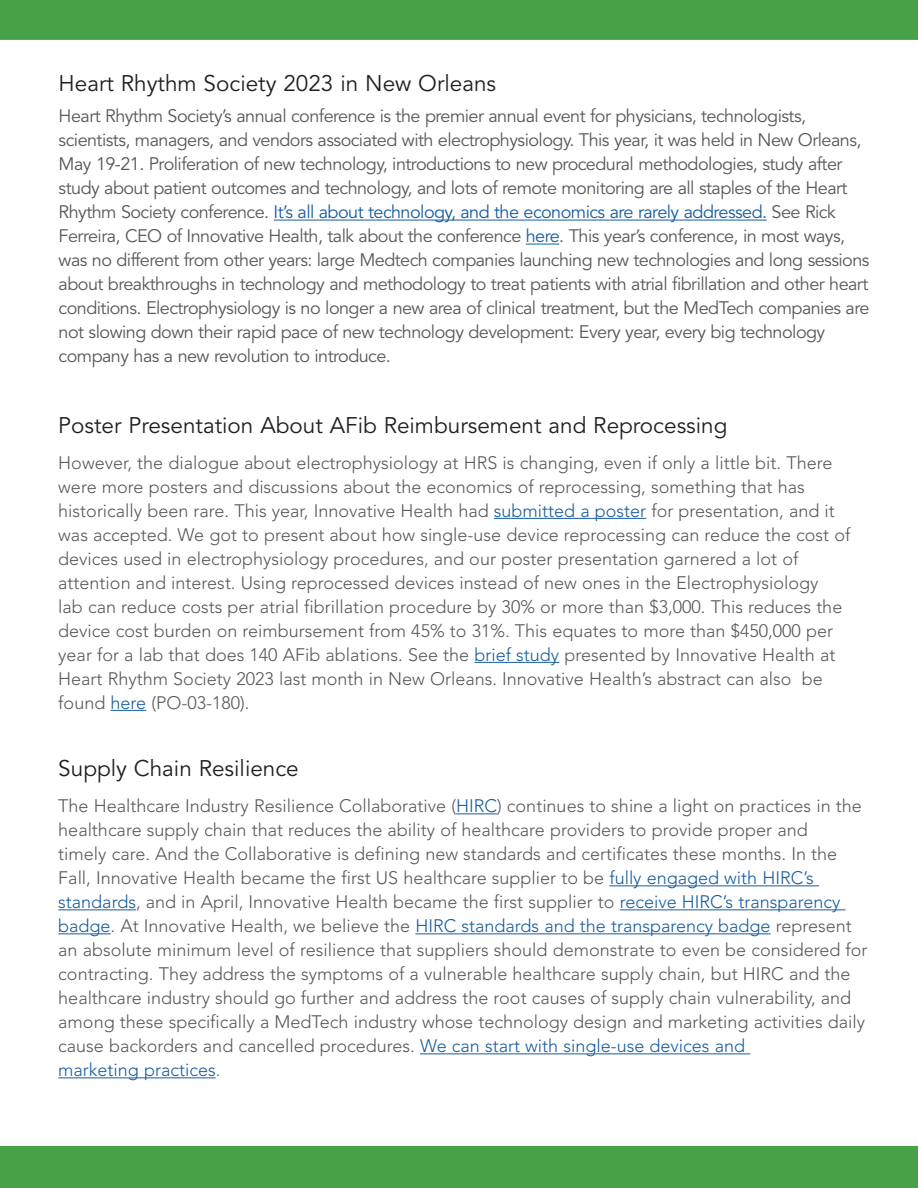
<style>
.page{position:relative;width:918px;height:1188px;background:#fff}
.page>*{position:absolute;margin:0;border:0;box-sizing:border-box;transform-origin:0 0}
.Chart_Head{font:22.5px "Avenir LT Std";color:#231f20}
.Chart_Head-2{font:300 18px/24px "Avenir LT Std";color:#57585a}
.Chart_Head-3{font:18px/24px "Avenir LT Std";letter-spacing:-.03em;color:#57585a}
.s1{color:#175d9e}
</style>
<div class="page">
<div style="left:0;top:0;width:918px;height:40px;background:#47a146"></div>
<div style="left:0;top:1146px;width:918px;height:42px;background:#47a146"></div>
<hr style="left:274px;top:220px;width:493px;height:1px;background:#175d9e">
<hr style="left:526px;top:244px;width:33px;height:1px;background:#175d9e">
<hr style="left:494px;top:518px;width:152px;height:1px;background:#175d9e">
<hr style="left:474px;top:662px;width:85px;height:1px;background:#175d9e">
<hr style="left:111px;top:710px;width:35px;height:1px;background:#175d9e">
<hr style="left:456px;top:813px;width:41px;height:1px;background:#175d9e">
<hr style="left:609px;top:885px;width:210px;height:1px;background:#175d9e">
<hr style="left:58px;top:909px;width:78px;height:1px;background:#175d9e">
<hr style="left:620px;top:909px;width:226px;height:1px;background:#175d9e">
<hr style="left:58px;top:933px;width:53px;height:1px;background:#175d9e">
<hr style="left:415px;top:933px;width:356px;height:1px;background:#175d9e">
<hr style="left:420px;top:1053px;width:330px;height:1px;background:#175d9e">
<hr style="left:58px;top:1077px;width:158px;height:1px;background:#175d9e">
<p class="Chart_Head" style="left:59px;top:70px;width:439px">Heart Rhythm Society 2023 in New Orleans</p>
<p class="Chart_Head-3" style="left:59px;top:105px;width:812px">Heart Rhythm Society’s annual conference is the premier annual event for physicians, technologists, scientists, managers, and vendors associated with electrophysiology. This year, it was held in New Orleans, May 19-21. Proliferation of new technology, introductions to new procedural methodologies, study after study about patient outcomes and technology, and lots of remote monitoring are all staples of the Heart Rhythm Society conference. <span class="s1">It’s all about technology, and the economics are rarely addressed.</span> See Rick Ferreira, CEO of Innovative Health, talk about the conference <span class="s1">here</span>. This year’s conference, in most ways, was no different from other years: large Medtech companies launching new technologies and long sessions about breakthroughs in technology and methodology to treat patients with atrial fibrillation and other heart conditions. Electrophysiology is no longer a new area of clinical treatment, but the MedTech companies are not slowing down their rapid pace of new technology development: Every year, every big technology company has a new revolution to introduce.</p>
<p class="Chart_Head" style="left:58px;top:412px;width:671px">Poster Presentation About AFib Reimbursement and Reprocessing</p>
<p class="Chart_Head-2" style="left:58px;top:450px;width:794px">However, the dialogue about electrophysiology at HRS is changing, even if only a little bit. There were more posters and discussions about the economics of reprocessing, something that has historically been rare. This year, Innovative Health had <span class="s1">submitted a poster</span> for presentation, and it was accepted. We got to present about how single-use device reprocessing can reduce the cost of devices used in electrophysiology procedures, and our poster presentation garnered a lot of attention and interest. Using reprocessed devices instead of new ones in the Electrophysiology<br>lab can reduce costs per atrial fibrillation procedure by 30% or more than $3,000. This reduces the device cost burden on reimbursement from 45% to 31%. This equates to more than $450,000 per year for a lab that does 140 AFib ablations. See the <span class="s1">brief study</span> presented by Innovative Health at Heart Rhythm Society 2023 last month in New Orleans. Innovative Health’s abstract can also be found <span class="s1">here</span> (PO-03-180).</p>
<p class="Chart_Head" style="left:58px;top:756px;width:242px">Supply Chain Resilience</p>
<p class="Chart_Head-2" style="left:58px;top:794px;width:811px">The Healthcare Industry Resilience Collaborative (<span class="s1">HIRC</span>) continues to shine a light on practices in the healthcare supply chain that reduces the ability of healthcare providers to provide proper and<br>timely care. And the Collaborative is defining new standards and certificates these months. In the Fall, Innovative Health became the first US healthcare supplier to be <span class="s1">fully engaged with HIRC’s standards</span>, and in April, Innovative Health became the first supplier to <span class="s1">receive HIRC’s transparency badge</span>. At Innovative Health, we believe the <span class="s1">HIRC standards and the transparency badge</span> represent an absolute minimum level of resilience that suppliers should demonstrate to even be considered for contracting. They address the symptoms of a vulnerable healthcare supply chain, but HIRC and the healthcare industry should go further and address the root causes of supply chain vulnerability, and among these specifically a MedTech industry whose technology design and marketing activities daily cause backorders and cancelled procedures. <span class="s1">We can start with single-use devices and<br>marketing practices</span>.</p>
</div>
